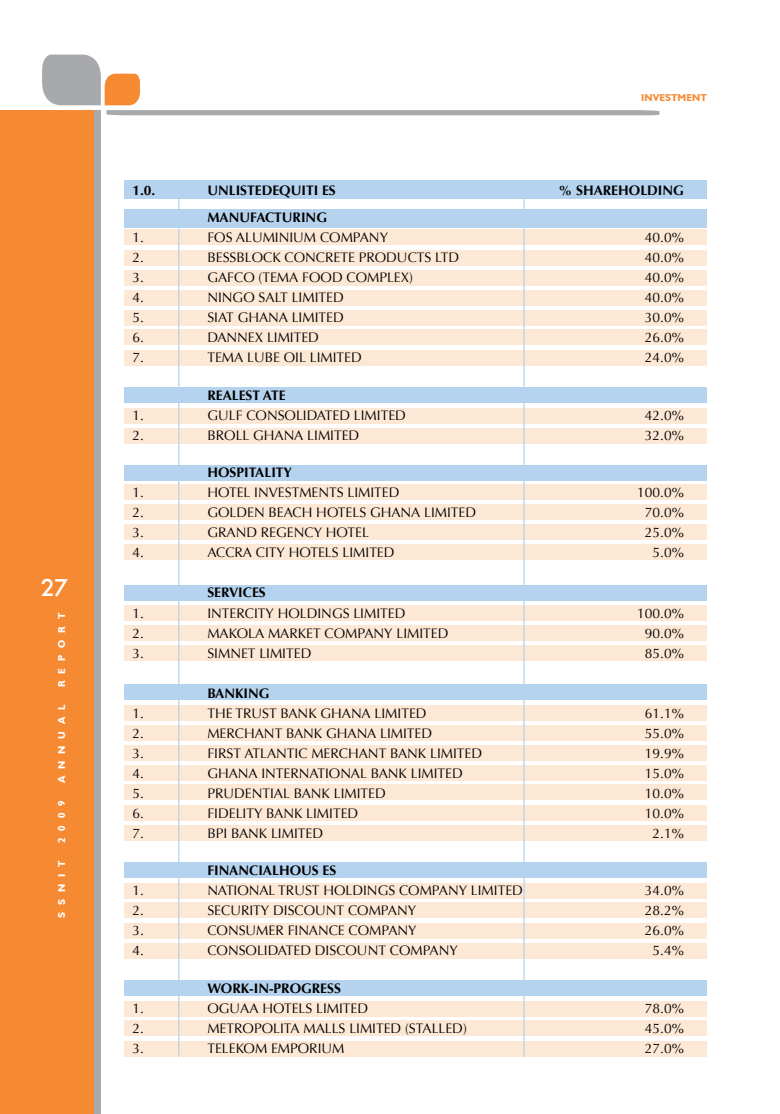
<style>
.page{position:relative;width:780px;height:1114px;background:#fff}
.page>*{position:absolute;margin:0;border:0;box-sizing:border-box;transform-origin:0 0}
.t1{font:500 22.5px "Futura";color:#fff}
.t2{font:13.75px "Optima";color:#000}
.t3{font:700 13.75px "Optima";color:#000}
.t4{font:700 10px "Humanist 521 BT";letter-spacing:.7em;color:#fff}
.t5{font:700 10px "Humanist 521 BT";color:#f68a33}
</style>
<div class="page">
<div style="left:124px;top:210px;width:582px;height:18px;background:#b5d2ee"></div>
<div style="left:124px;top:684px;width:582px;height:16px;background:#b5d2ee"></div>
<div style="left:124px;top:862px;width:582px;height:16px;background:#b5d2ee"></div>
<div style="left:124px;top:980px;width:582px;height:16px;background:#b5d2ee"></div>
<div style="left:124px;top:250px;width:582px;height:16px;background:#fde8d6"></div>
<div style="left:124px;top:705px;width:582px;height:16px;background:#fde8d6"></div>
<div style="left:124px;top:883px;width:582px;height:15px;background:#fde8d6"></div>
<div style="left:124px;top:1001px;width:582px;height:15px;background:#fde8d6"></div>
<div style="left:124px;top:270px;width:582px;height:15px;background:#fde8d6"></div>
<div style="left:124px;top:725px;width:582px;height:15px;background:#fde8d6"></div>
<div style="left:124px;top:902px;width:582px;height:16px;background:#fde8d6"></div>
<div style="left:124px;top:1020px;width:582px;height:16px;background:#fde8d6"></div>
<div style="left:124px;top:290px;width:582px;height:16px;background:#fde8d6"></div>
<div style="left:124px;top:745px;width:582px;height:16px;background:#fde8d6"></div>
<div style="left:124px;top:923px;width:582px;height:16px;background:#fde8d6"></div>
<div style="left:124px;top:1041px;width:582px;height:16px;background:#fde8d6"></div>
<div style="left:124px;top:310px;width:582px;height:16px;background:#fde8d6"></div>
<div style="left:124px;top:765px;width:582px;height:15px;background:#fde8d6"></div>
<div style="left:124px;top:943px;width:582px;height:15px;background:#fde8d6"></div>
<div style="left:124px;top:329px;width:582px;height:16px;background:#fde8d6"></div>
<div style="left:124px;top:784px;width:582px;height:16px;background:#fde8d6"></div>
<div style="left:124px;top:350px;width:582px;height:16px;background:#fde8d6"></div>
<div style="left:124px;top:805px;width:582px;height:16px;background:#fde8d6"></div>
<div style="left:124px;top:825px;width:582px;height:15px;background:#fde8d6"></div>
<div style="left:124px;top:387px;width:582px;height:16px;background:#b5d2ee"></div>
<div style="left:124px;top:408px;width:582px;height:16px;background:#fde8d6"></div>
<div style="left:124px;top:428px;width:582px;height:16px;background:#fde8d6"></div>
<div style="left:124px;top:465px;width:582px;height:16px;background:#b5d2ee"></div>
<div style="left:124px;top:484px;width:582px;height:16px;background:#fde8d6"></div>
<div style="left:124px;top:585px;width:582px;height:16px;background:#b5d2ee"></div>
<div style="left:124px;top:504px;width:582px;height:16px;background:#fde8d6"></div>
<div style="left:124px;top:605px;width:582px;height:16px;background:#fde8d6"></div>
<div style="left:124px;top:524px;width:582px;height:16px;background:#fde8d6"></div>
<div style="left:124px;top:625px;width:582px;height:16px;background:#fde8d6"></div>
<div style="left:124px;top:544px;width:582px;height:16px;background:#fde8d6"></div>
<div style="left:124px;top:645px;width:582px;height:16px;background:#fde8d6"></div>
<div style="left:0;top:110px;width:98px;height:1004px;background:#f68a33"></div>
<div style="left:94px;top:110px;width:6px;height:1004px;background:#a7a9ac"></div>
<svg style="left:42px;top:55px;width:617px;height:60px"></svg>
<div style="left:124px;top:181px;width:582px;height:18px;background:#b5d2ee"></div>
<div style="left:124px;top:230px;width:582px;height:15px;background:#fde8d6"></div>
<hr style="left:178px;top:181px;width:1px;height:876px;background:#b5d2ee">
<hr style="left:523px;top:181px;width:1px;height:876px;background:#b5d2ee">
<h1 class="t1" style="left:41px;top:572px;width:29px">27</h1>
<p class="t4" style="left:55px;top:687px;width:76px;rotate:-90deg">REPORT</p>
<p class="t4" style="left:55px;top:783px;width:80px;rotate:-90deg">ANNUAL</p>
<p class="t4" style="left:55px;top:843px;width:44px;rotate:-90deg">2009</p>
<p class="t4" style="left:55px;top:918px;width:59px;rotate:-90deg">SSNIT</p>
<p class="t5" style="left:641px;top:92px;width:67px">INVESTMENT</p>
<p class="t3" style="left:132px;top:182px;width:24px">1.0.Ê</p>
<p class="t3" style="left:207px;top:182px;width:130px">UNLISTEDÊEQUITI ESÊ</p>
<p class="t3" style="left:558px;top:182px;width:127px">%Ê SHAREHOLDING</p>
<p class="t3" style="left:207px;top:210px;width:121px">MANUFACTURING</p>
<p class="t2" style="left:132px;top:230px;width:13px">1.</p>
<p class="t2" style="left:207px;top:230px;width:182px">FOS ALUMINIUM COMPANY</p>
<p class="t2" style="left:645px;top:230px;width:40px">40.0%</p>
<p class="t2" style="left:132px;top:250px;width:13px">2.</p>
<p class="t2" style="left:207px;top:250px;width:253px">BESSBLOCK CONCRETE PRODUCTS LTD</p>
<p class="t2" style="left:645px;top:250px;width:40px">40.0%</p>
<p class="t2" style="left:132px;top:270px;width:13px">3.</p>
<p class="t2" style="left:207px;top:270px;width:207px">GAFCO (TEMA FOOD COMPLEX)</p>
<p class="t2" style="left:645px;top:270px;width:40px">40.0%</p>
<p class="t2" style="left:132px;top:290px;width:13px">4.</p>
<p class="t2" style="left:207px;top:290px;width:138px">NINGO SALT LIMITED</p>
<p class="t2" style="left:645px;top:290px;width:40px">40.0%</p>
<p class="t2" style="left:132px;top:310px;width:13px">5.</p>
<p class="t2" style="left:207px;top:310px;width:138px">SIAT GHANA LIMITED</p>
<p class="t2" style="left:645px;top:310px;width:40px">30.0%</p>
<p class="t2" style="left:132px;top:330px;width:13px">6.</p>
<p class="t2" style="left:207px;top:330px;width:113px">DANNEX LIMITED</p>
<p class="t2" style="left:645px;top:330px;width:40px">26.0%</p>
<p class="t2" style="left:132px;top:350px;width:13px">7.</p>
<p class="t2" style="left:207px;top:350px;width:156px">TEMA LUBE OIL LIMITED</p>
<p class="t2" style="left:645px;top:350px;width:40px">24.0%</p>
<p class="t3" style="left:207px;top:387px;width:80px">REALÊEST ATE</p>
<p class="t2" style="left:132px;top:407px;width:13px">1.</p>
<p class="t2" style="left:207px;top:407px;width:200px">GULF CONSOLIDATED LIMITED</p>
<p class="t2" style="left:645px;top:407px;width:40px">42.0%</p>
<p class="t2" style="left:132px;top:427px;width:13px">2.</p>
<p class="t2" style="left:207px;top:427px;width:153px">BROLL GHANA LIMITED</p>
<p class="t2" style="left:645px;top:427px;width:40px">32.0%</p>
<p class="t3" style="left:207px;top:465px;width:86px">HOSPITALITY</p>
<p class="t2" style="left:132px;top:485px;width:13px">1.</p>
<p class="t2" style="left:207px;top:485px;width:194px">HOTEL INVESTMENTS LIMITED</p>
<p class="t2" style="left:637px;top:485px;width:48px">100.0%</p>
<p class="t2" style="left:132px;top:505px;width:13px">2.</p>
<p class="t2" style="left:207px;top:505px;width:270px">GOLDEN BEACH HOTELS GHANA LIMITED</p>
<p class="t2" style="left:645px;top:505px;width:40px">70.0%</p>
<p class="t2" style="left:132px;top:525px;width:13px">3.</p>
<p class="t2" style="left:207px;top:525px;width:163px">GRAND REGENCY HOTEL</p>
<p class="t2" style="left:645px;top:525px;width:40px">25.0%</p>
<p class="t2" style="left:132px;top:545px;width:13px">4.</p>
<p class="t2" style="left:207px;top:545px;width:189px">ACCRA CITY HOTELS LIMITED</p>
<p class="t2" style="left:652px;top:545px;width:33px">5.0%</p>
<p class="t3" style="left:207px;top:585px;width:60px">SERVICES</p>
<p class="t2" style="left:132px;top:605px;width:13px">1.</p>
<p class="t2" style="left:207px;top:605px;width:199px">INTERCITY HOLDINGS LIMITED</p>
<p class="t2" style="left:637px;top:605px;width:48px">100.0%</p>
<p class="t2" style="left:132px;top:625px;width:13px">2.</p>
<p class="t2" style="left:207px;top:625px;width:242px">MAKOLA MARKET COMPANY LIMITED</p>
<p class="t2" style="left:645px;top:625px;width:40px">90.0%</p>
<p class="t2" style="left:132px;top:645px;width:13px">3.</p>
<p class="t2" style="left:207px;top:645px;width:105px">SIMNET LIMITED</p>
<p class="t2" style="left:645px;top:645px;width:40px">85.0%</p>
<p class="t3" style="left:207px;top:685px;width:64px">BANKING</p>
<p class="t2" style="left:132px;top:705px;width:13px">1.</p>
<p class="t2" style="left:207px;top:705px;width:221px">THE TRUST BANK GHANA LIMITED</p>
<p class="t2" style="left:645px;top:705px;width:40px">61.1%</p>
<p class="t2" style="left:132px;top:725px;width:13px">2.</p>
<p class="t2" style="left:207px;top:725px;width:226px">MERCHANT BANK GHANA LIMITED</p>
<p class="t2" style="left:645px;top:725px;width:40px">55.0%</p>
<p class="t2" style="left:132px;top:745px;width:13px">3.</p>
<p class="t2" style="left:207px;top:745px;width:276px">FIRST ATLANTIC MERCHANT BANK LIMITED</p>
<p class="t2" style="left:645px;top:745px;width:40px">19.9%</p>
<p class="t2" style="left:132px;top:765px;width:13px">4.</p>
<p class="t2" style="left:207px;top:765px;width:257px">GHANA INTERNATIONAL BANK LIMITED</p>
<p class="t2" style="left:645px;top:765px;width:40px">15.0%</p>
<p class="t2" style="left:132px;top:785px;width:13px">5.</p>
<p class="t2" style="left:207px;top:785px;width:180px">PRUDENTIAL BANK LIMITED</p>
<p class="t2" style="left:645px;top:785px;width:40px">10.0%</p>
<p class="t2" style="left:132px;top:805px;width:13px">6.</p>
<p class="t2" style="left:207px;top:805px;width:152px">FIDELITY BANK LIMITED</p>
<p class="t2" style="left:645px;top:805px;width:40px">10.0%</p>
<p class="t2" style="left:132px;top:825px;width:13px">7.</p>
<p class="t2" style="left:207px;top:825px;width:117px">BPI BANK LIMITED</p>
<p class="t2" style="left:652px;top:825px;width:33px">2.1%</p>
<p class="t3" style="left:207px;top:862px;width:130px">FINANCIALÊHOUS ES</p>
<p class="t2" style="left:132px;top:882px;width:13px">1.</p>
<p class="t2" style="left:207px;top:882px;width:317px">NATIONAL TRUST HOLDINGS COMPANY LIMITED</p>
<p class="t2" style="left:645px;top:882px;width:40px">34.0%</p>
<p class="t2" style="left:132px;top:902px;width:13px">2.</p>
<p class="t2" style="left:207px;top:902px;width:210px">SECURITY DISCOUNT COMPANY</p>
<p class="t2" style="left:645px;top:902px;width:40px">28.2%</p>
<p class="t2" style="left:132px;top:922px;width:13px">3.</p>
<p class="t2" style="left:207px;top:922px;width:211px">CONSUMER FINANCE COMPANY</p>
<p class="t2" style="left:645px;top:922px;width:40px">26.0%</p>
<p class="t2" style="left:132px;top:942px;width:13px">4.</p>
<p class="t2" style="left:207px;top:942px;width:252px">CONSOLIDATED DISCOUNT COMPANY</p>
<p class="t2" style="left:652px;top:942px;width:33px">5.4%</p>
<p class="t3" style="left:207px;top:980px;width:135px">WORK-IN-PROGRESS</p>
<p class="t2" style="left:132px;top:1000px;width:13px">1.</p>
<p class="t2" style="left:207px;top:1000px;width:162px">OGUAA HOTELS LIMITED</p>
<p class="t2" style="left:645px;top:1000px;width:40px">78.0%</p>
<p class="t2" style="left:132px;top:1020px;width:13px">2.</p>
<p class="t2" style="left:207px;top:1020px;width:261px">METROPOLITA MALLS LIMITED (STALLED)</p>
<p class="t2" style="left:645px;top:1020px;width:40px">45.0%</p>
<p class="t2" style="left:132px;top:1040px;width:13px">3.</p>
<p class="t2" style="left:207px;top:1040px;width:139px">TELEKOM EMPORIUM</p>
<p class="t2" style="left:645px;top:1040px;width:40px">27.0%</p>
</div>
